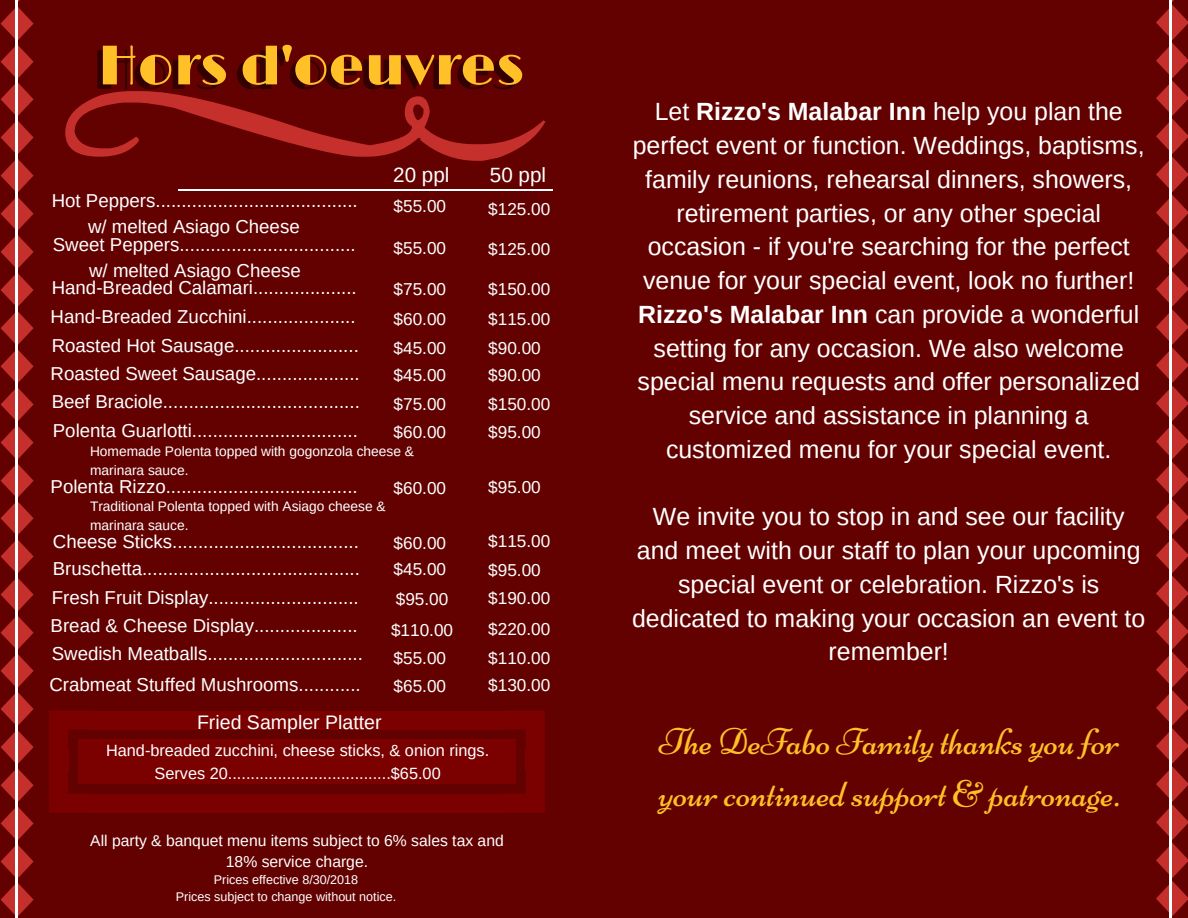
<style>
.page{position:relative;width:1188px;height:918px;background:#630100}
.page>*{position:absolute;margin:0;border:0;box-sizing:border-box;transform-origin:0 0}
.t1{font:55.95px "Limelight";color:#ffc028}
.t2{font:37.35px/51.8px "Niconne";color:#ffc028}
.t3{font:24.9px/33.8px "Arimo";color:#fff;text-align:center}
.t4{font:20.7px "Arimo";color:#fff}
.t5{font:19.5px "Arimo";color:#fff}
.t6{font:18.75px/28.2px "Arimo";color:#fff}
.t7{font:17.25px/28.2px "Arimo";color:#fff}
.t8{font:16.35px/22.5px "Arimo";color:#fff;text-align:center}
.t9{font:15.75px/21.3px "Arimo";color:#fff;text-align:center}
.t10{font:13.8px/19.2px "Arimo";color:#fff}
.t11{font:12.6px/16.8px "Arimo";color:#fff;text-align:center}
.s1{font-weight:700}
</style>
<div class="page">
<svg style="left:65px;top:91px;width:481px;height:70px"></svg>
<svg style="left:178px;top:189px;width:10px;height:2px"></svg>
<hr style="left:188px;top:189px;width:71px;height:2px;background:#fff">
<hr style="left:259px;top:189px;width:71px;height:2px;background:#fff">
<hr style="left:330px;top:189px;width:71px;height:2px;background:#fff">
<hr style="left:401px;top:189px;width:71px;height:2px;background:#fff">
<hr style="left:471px;top:189px;width:71px;height:2px;background:#fff">
<svg style="left:542px;top:189px;width:11px;height:2px"></svg>
<div style="left:86px;top:749px;width:422px;height:24px;background:#7a0100"></div>
<svg style="left:506px;top:772px;width:39px;height:41px"></svg>
<div style="left:49px;top:749px;width:19px;height:24px;background:#7a0100"></div>
<div style="left:78px;top:749px;width:12px;height:24px;background:#7a0100"></div>
<svg style="left:49px;top:772px;width:39px;height:41px"></svg>
<div style="left:526px;top:749px;width:19px;height:24px;background:#7a0100"></div>
<div style="left:504px;top:749px;width:12px;height:24px;background:#7a0100"></div>
<div style="left:88px;top:794px;width:419px;height:19px;background:#7a0100"></div>
<div style="left:88px;top:772px;width:418px;height:12px;background:#7a0100"></div>
<svg style="left:504px;top:711px;width:41px;height:40px"></svg>
<div style="left:504px;top:739px;width:12px;height:12px;background:#7a0100"></div>
<svg style="left:49px;top:711px;width:41px;height:40px"></svg>
<div style="left:78px;top:739px;width:12px;height:12px;background:#7a0100"></div>
<div style="left:88px;top:711px;width:419px;height:18px;background:#7a0100"></div>
<div style="left:88px;top:739px;width:418px;height:12px;background:#7a0100"></div>
<svg style="left:1156px;top:0;width:32px;height:918px"></svg>
<hr style="left:1169px;top:833px;width:3px;height:83px;background:#fff">
<hr style="left:1169px;top:749px;width:3px;height:84px;background:#fff">
<hr style="left:1169px;top:665px;width:3px;height:84px;background:#fff">
<hr style="left:1169px;top:582px;width:3px;height:84px;background:#fff">
<hr style="left:1169px;top:498px;width:3px;height:84px;background:#fff">
<hr style="left:1169px;top:414px;width:3px;height:84px;background:#fff">
<hr style="left:1169px;top:331px;width:3px;height:84px;background:#fff">
<hr style="left:1169px;top:247px;width:3px;height:84px;background:#fff">
<hr style="left:1169px;top:164px;width:3px;height:83px;background:#fff">
<hr style="left:1169px;top:80px;width:3px;height:84px;background:#fff">
<hr style="left:1169px;top:0;width:3px;height:80px;background:#fff">
<svg style="left:1px;top:0;width:32px;height:918px"></svg>
<hr style="left:15px;top:834px;width:2px;height:84px;background:#fff">
<hr style="left:15px;top:750px;width:2px;height:84px;background:#fff">
<hr style="left:15px;top:666px;width:2px;height:84px;background:#fff">
<hr style="left:15px;top:583px;width:2px;height:84px;background:#fff">
<hr style="left:15px;top:499px;width:2px;height:84px;background:#fff">
<hr style="left:15px;top:416px;width:2px;height:83px;background:#fff">
<hr style="left:15px;top:332px;width:2px;height:84px;background:#fff">
<hr style="left:15px;top:248px;width:2px;height:84px;background:#fff">
<hr style="left:15px;top:165px;width:2px;height:84px;background:#fff">
<hr style="left:15px;top:81px;width:2px;height:84px;background:#fff">
<hr style="left:15px;top:0;width:2px;height:81px;background:#fff">
<h1 class="t1" style="left:98px;top:33px;width:428px">Hors d'oeuvres</h1>
<p class="t6" style="left:88px;top:188px;width:271px;line-height:25.8px;text-indent:-36px">Hot Peppers....................................... w/ melted Asiago Cheese</p>
<p class="t6" style="left:89px;top:231px;width:268px;line-height:25.8px;text-indent:-36px">Sweet Peppers.................................. w/ melted Asiago Cheese</p>
<p class="t6" style="left:52px;top:273px;width:307px">Hand-Breaded Calamari....................</p>
<p class="t6" style="left:51px;top:302px;width:307px">Hand-Breaded Zucchini.....................</p>
<p class="t6" style="left:51px;top:332px;width:311px">Roasted Hot Sausage........................<br>Roasted Sweet Sausage....................</p>
<p class="t6" style="left:52px;top:388px;width:310px">Beef Braciole......................................<br>Polenta Guarlotti................................</p>
<p class="t4" style="left:393px;top:164px;width:58px">20 ppl</p>
<p class="t4" style="left:490px;top:164px;width:58px">50 ppl</p>
<p class="t7" style="left:394px;top:191px;width:54px">$55.00</p>
<p class="t7" style="left:394px;top:234px;width:54px">$55.00</p>
<p class="t7" style="left:394px;top:275px;width:54px">$75.00</p>
<p class="t7" style="left:394px;top:305px;width:54px">$60.00</p>
<p class="t7" style="left:394px;top:334px;width:54px">$45.00</p>
<p class="t7" style="left:394px;top:361px;width:54px">$45.00</p>
<p class="t7" style="left:394px;top:389px;width:54px">$75.00</p>
<p class="t7" style="left:394px;top:418px;width:54px">$60.00</p>
<p class="t7" style="left:488px;top:195px;width:64px">$125.00</p>
<p class="t7" style="left:488px;top:235px;width:64px">$125.00</p>
<p class="t7" style="left:488px;top:274px;width:64px;line-height:29.8px;text-align:justify">$150.00 $115.00 $90.00</p>
<p class="t7" style="left:488px;top:361px;width:64px">$90.00 $150.00 $95.00</p>
<p class="t10" style="left:90px;top:441px;width:326px">Homemade Polenta topped with gogonzola cheese &amp; marinara sauce.</p>
<p class="t10" style="left:90px;top:496px;width:297px">Traditional Polenta topped with Asiago cheese &amp; marinara sauce.</p>
<p class="t6" style="left:51px;top:472px;width:309px">Polenta Rizzo.....................................</p>
<p class="t7" style="left:394px;top:474px;width:54px">$60.00</p>
<p class="t6" style="left:53px;top:528px;width:309px;line-height:27px">Cheese Sticks....................................<br>Bruschetta..........................................</p>
<p class="t6" style="left:51px;top:584px;width:314px">Fresh Fruit Display.............................<br>Bread &amp; Cheese Display....................<br>Swedish Meatballs..............................</p>
<p class="t6" style="left:50px;top:670px;width:313px">Crabmeat Stuffed Mushrooms............</p>
<p class="t7" style="left:394px;top:530px;width:54px;line-height:25.8px">$60.00 $45.00</p>
<p class="t7" style="left:391px;top:584px;width:64px;line-height:30.3px">$95.00 $110.00</p>
<p class="t7" style="left:394px;top:644px;width:54px">$55.00 $65.00</p>
<p class="t7" style="left:488px;top:473px;width:54px">$95.00</p>
<p class="t7" style="left:488px;top:526px;width:64px;line-height:28.7px">$115.00 $95.00 $190.00</p>
<p class="t7" style="left:488px;top:614px;width:64px;line-height:29.2px">$220.00 $110.00</p>
<p class="t7" style="left:488px;top:671px;width:64px">$130.00</p>
<p class="t5" style="left:197px;top:711px;width:186px">Fried Sampler Platter</p>
<p class="t8" style="left:106px;top:739px;width:385px">Hand-breaded zucchini, cheese sticks, &amp; onion rings.<br>Serves 20....................................$65.00</p>
<p class="t9" style="left:90px;top:830px;width:415px">All party &amp; banquet menu items subject to 6% sales tax and<br>18% service charge.</p>
<p class="t11" style="left:176px;top:871px;width:222px">Prices effective 8/30/2018<br>Prices subject to change without notice.</p>
<p class="t3" style="left:633px;top:95px;width:513px">Let <span class="s1">Rizzo's Malabar Inn</span> help you plan the perfect event or function. Weddings, baptisms, family reunions, rehearsal dinners, showers, retirement parties, or any other special occasion - if you're searching for the perfect venue for your special event, look no further!<br><span class="s1">Rizzo's Malabar Inn</span> can provide a wonderful setting for any occasion. We also welcome special menu requests and offer personalized service and assistance in planning a customized menu for your special event.</p>
<h3 class="t3" style="left:632px;top:500px;width:515px">We invite you to stop in and see our facility and meet with our staff to plan your upcoming special event or celebration. Rizzo's is dedicated to making your occasion an event to remember!</h3>
<h2 class="t2" style="left:659px;top:716px;width:462px">The DeFabo Family thanks you for your continued support &amp; patronage.</h2>
</div>
